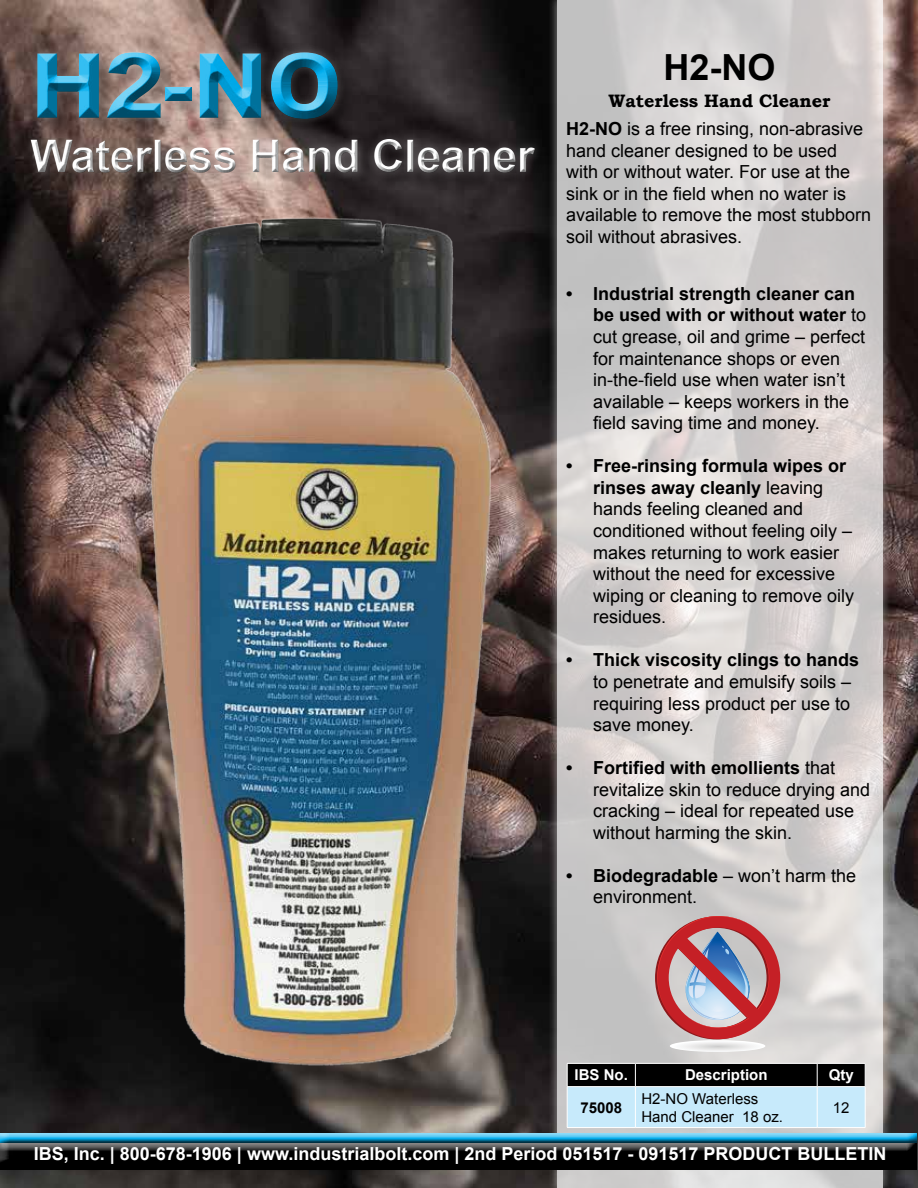
<style>
.page{position:relative;width:918px;height:1188px;background:#fff}
.page>*{position:absolute;margin:0;border:0;box-sizing:border-box;transform-origin:0 0}
.t1{font:900 90px "Arial";color:#00aeef}
.t2{font:700 45px "Arial";letter-spacing:-.01em;color:#fff}
.t3{font:700 36px "Arial";color:#000}
.t4{font:18px/21.6px "Arial";color:#000}
.t5{font:700 18px "Arial";color:#fff}
.t6{font:700 18px "Arial";color:#000}
.t7{font:700 18px "Bookman Old Style";color:#000}
.t8{font:15px/18px "Arial";color:#000}
.t9{font:700 15px "Arial";color:#fff}
.t10{font:700 15px "Arial";color:#000}
.s1{font-weight:700}
</style>
<div class="page">
<img style="left:0;top:0;width:918px;height:1188px">
<div style="left:547px;top:0;width:345px;height:1188px;background:#fff;opacity:.75"></div>
<div style="left:549px;top:0;width:334px;height:1188px;background:#fff;opacity:.75"></div>
<div style="left:34px;top:54px;width:519px;height:137px;background:#000;opacity:.25"></div>
<div style="left:19px;top:40px;width:528px;height:137px;background:#fff;opacity:.75"></div>
<div style="left:19px;top:45px;width:528px;height:139px;background:#000;opacity:.75"></div>
<div style="left:0;top:1141px;width:918px;height:31px;background:#000;opacity:.75"></div>
<div style="left:0;top:1132px;width:918px;height:10px;background:#fff;opacity:.75"></div>
<div style="left:0;top:1133px;width:918px;height:13px;background:#000;opacity:.75"></div>
<svg style="left:567px;top:1063px;width:299px;height:65px;background:#8298a3"></svg>
<hr style="left:567px;top:1086px;width:68px;height:1px;background:#fff">
<hr style="left:567px;top:1087px;width:1px;height:40px;background:#fff">
<hr style="left:635px;top:1086px;width:182px;height:1px;background:#fff">
<hr style="left:635px;top:1087px;width:1px;height:40px;background:#fff">
<hr style="left:817px;top:1086px;width:48px;height:1px;background:#fff">
<hr style="left:817px;top:1087px;width:1px;height:40px;background:#fff">
<hr style="left:865px;top:1087px;width:1px;height:40px;background:#fff">
<hr style="left:567px;top:1127px;width:68px;height:1px;background:#fff">
<hr style="left:635px;top:1127px;width:182px;height:1px;background:#fff">
<hr style="left:817px;top:1127px;width:48px;height:1px;background:#fff">
<svg style="left:655px;top:916px;width:125px;height:136px;background:#bf8e97"></svg>
<img style="left:100px;top:185px;width:449px;height:912px">
<h1 class="t1" style="left:31px;top:20px;width:313px">H2-NO</h1>
<h2 class="t2" style="left:31px;top:126px;width:506px">Waterless Hand Cleaner</h2>
<h3 class="t3" style="left:664px;top:43px;width:113px">H2-NO</h3>
<p class="t7" style="left:608px;top:87px;width:224px">Waterless Hand Cleaner</p>
<p class="t4" style="left:566px;top:118px;width:307px"><span class="s1">H2-NO</span> is a free rinsing, non-abrasive hand cleaner designed to be used with or without water. For use at the sink or in the field when no water is available to remove the most stubborn soil without abrasives.</p>
<p class="t4" style="left:593px;top:283px;width:275px;text-indent:-27px"><span class="s1">• Industrial strength cleaner can be used with or without water</span> to cut grease, oil and grime – perfect for maintenance shops or even in-the-field use when water isn’t available – keeps workers in the field saving time and money.</p>
<p class="t4" style="left:593px;top:455px;width:263px;text-indent:-27px"><span class="s1">• Free-rinsing formula wipes or rinses away cleanly</span> leaving hands feeling cleaned and conditioned without feeling oily – makes returning to work easier without the need for excessive wiping or cleaning to remove oily residues.</p>
<p class="t6" style="left:566px;top:648px;width:295px">• Thick viscosity clings to hands</p>
<p class="t4" style="left:593px;top:671px;width:260px;text-align:justify">to penetrate and emulsify soils – requiring less product per use to save money.</p>
<p class="t4" style="left:593px;top:757px;width:279px;text-indent:-27px"><span class="s1">• Fortified with emollients</span> that revitalize skin to reduce drying and cracking – ideal for repeated use without harming the skin.</p>
<p class="t4" style="left:593px;top:865px;width:265px;text-indent:-27px"><span class="s1">• Biodegradable</span> – won’t harm the environment.</p>
<p class="t9" style="left:575px;top:1065px;width:55px">IBS No.</p>
<p class="t9" style="left:685px;top:1065px;width:84px">Description</p>
<p class="t9" style="left:829px;top:1065px;width:27px">Qty</p>
<p class="t10" style="left:580px;top:1097px;width:43px">75008</p>
<p class="t8" style="left:641px;top:1089px;width:143px">H2-NO Waterless<br>Hand Cleaner 18 oz.</p>
<p class="t8" style="left:833px;top:1098px;width:18px">12</p>
<p class="t5" style="left:34px;top:1142px;width:854px">IBS, Inc. | 800-678-1906 | www.industrialbolt.com | 2nd Period 051517 - 091517 PRODUCT BULLETIN</p>
</div>
